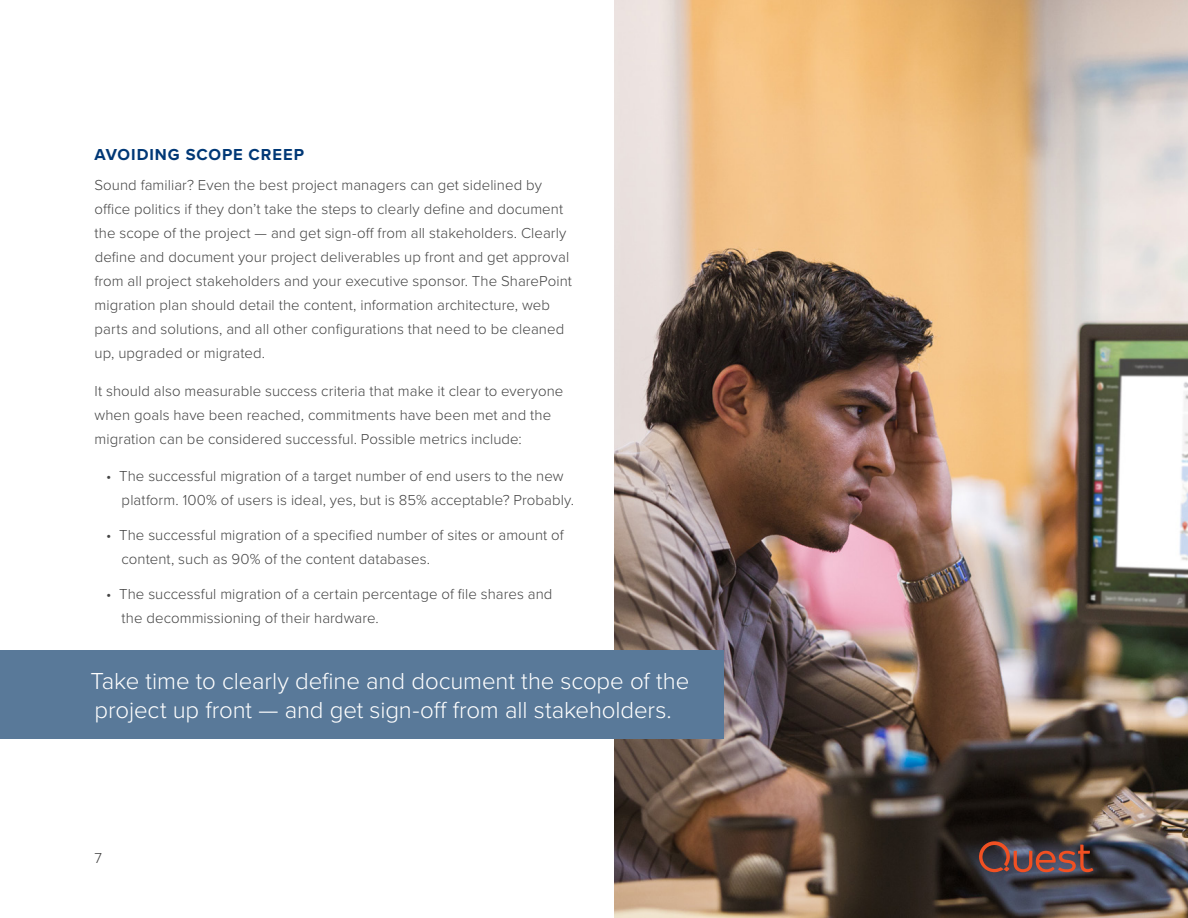
<style>
.page{position:relative;width:1188px;height:918px;background:#fff}
.page>*{position:absolute;margin:0;border:0;box-sizing:border-box;transform-origin:0 0}
.Callout_Box_Medium{font:300 24px/28.8px "Proxima Nova";letter-spacing:-.005em;color:#fff}
.Section_Heading_2{font:700 16.5px "Proxima Nova";letter-spacing:.055em;color:#003876}
.Body{font:300 15px/24px "Proxima Nova";letter-spacing:.005em;color:#444}
</style>
<div class="page">
<img style="left:614px;top:0;width:574px;height:917px">
<svg style="left:979px;top:841px;width:114px;height:31px"></svg>
<div style="left:0;top:650px;width:724px;height:88px;background:#597999"></div>
<p class="Section_Heading_2" style="left:94px;top:142px;width:211px">AVOIDING SCOPE CREEP</p>
<p class="Body" style="left:94px;top:173px;width:479px">Sound familiar? Even the best project managers can get sidelined by office politics if they don’t take the steps to clearly define and document the scope of the project — and get sign-off from all stakeholders. Clearly define and document your project deliverables up front and get approval from all project stakeholders and your executive sponsor. The SharePoint migration plan should detail the content, information architecture, web parts and solutions, and all other configurations that need to be cleaned up, upgraded or migrated.</p>
<p class="Body" style="left:94px;top:378px;width:470px">It should also measurable success criteria that make it clear to everyone when goals have been reached, commitments have been met and the migration can be considered successful. Possible metrics include:</p>
<p class="Body" style="left:122px;top:464px;width:454px;text-indent:-15px">• The successful migration of a target number of end users to the new platform. 100% of users is ideal, yes, but is 85% acceptable? Probably.</p>
<p class="Body" style="left:122px;top:523px;width:444px;text-indent:-15px">• The successful migration of a specified number of sites or amount of content, such as 90% of the content databases.</p>
<p class="Body" style="left:122px;top:581px;width:432px;text-indent:-15px">• The successful migration of a certain percentage of file shares and the decommissioning of their hardware.</p>
<p class="Callout_Box_Medium" style="left:90px;top:666px;width:600px">Take time to clearly define and document the scope of the project up front — and get sign-off from all stakeholders.</p>
<p class="Body" style="left:94px;top:845px;width:9px">7</p>
</div>
